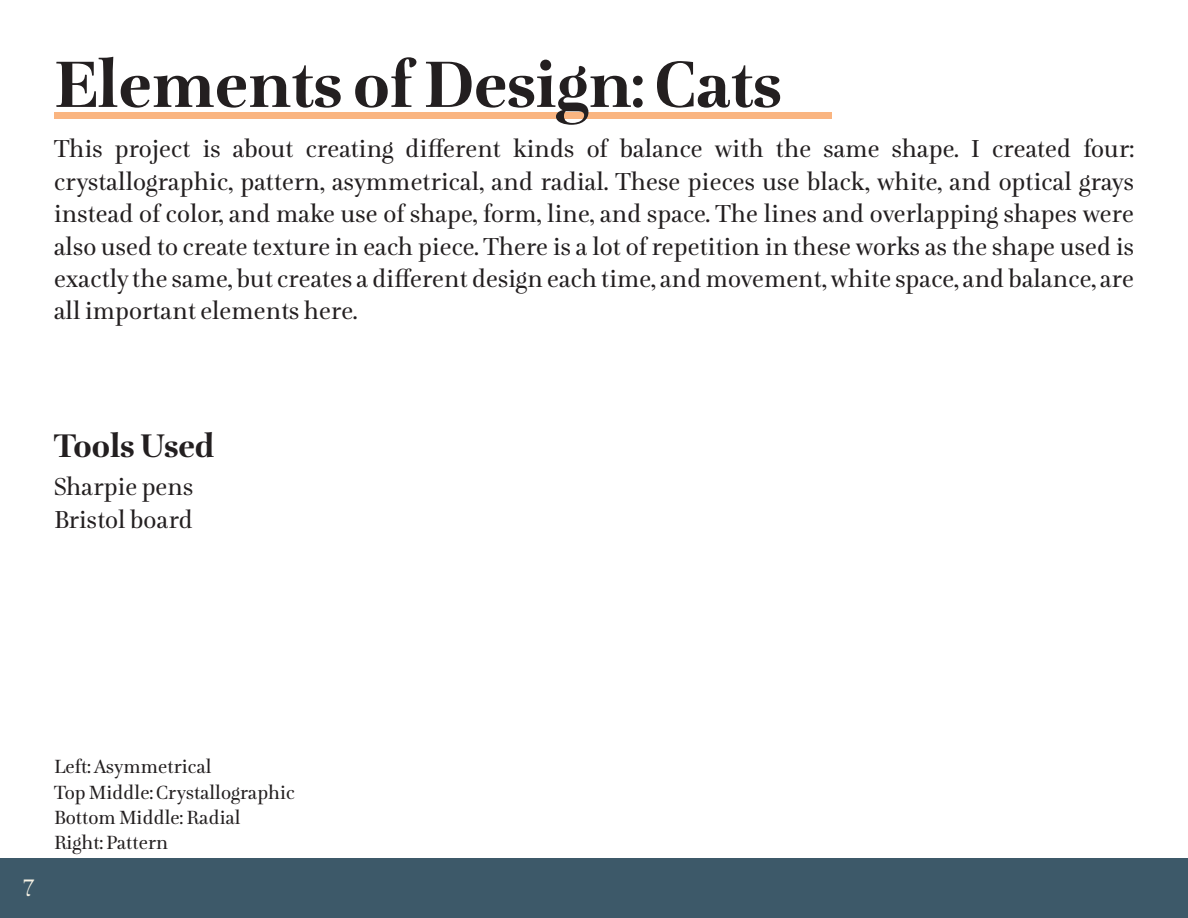
<style>
.page{position:relative;width:1188px;height:918px;background:#fff}
.page>*{position:absolute;margin:0;border:0;box-sizing:border-box;transform-origin:0 0}
.t1{font:700 72px "Lavigne Display";color:#231f20}
.t2{font:700 36px "Lavigne Display";color:#231f20}
.t3{font:27px/32.4px "Lavigne Display";color:#231f20;text-align:justify}
.t4{font:27px "Lavigne Display";color:#f8f3e5}
.t5{font:21px "Lavigne Display";color:#231f20}
</style>
<div class="page">
<div style="left:54px;top:112px;width:778px;height:7px;background:#fab581"></div>
<div style="left:0;top:859px;width:1188px;height:59px;background:#3d5969"></div>
<p class="t1" style="left:54px;top:45px;width:729px">Elements of Design: Cats</p>
<p class="t3" style="left:54px;top:133px;width:1082px">This project is about creating different kinds of balance with the same shape. I created four: crystallographic, pattern, asymmetrical, and radial. These pieces use black, white, and optical grays instead of color, and make use of shape, form, line, and space. The lines and overlapping shapes were also used to create texture in each piece. There is a lot of repetition in these works as the shape used is exactly the same, but creates a different design each time, and movement, white space, and balance, are all important elements here.</p>
<p class="t2" style="left:54px;top:427px;width:162px">Tools Used</p>
<p class="t3" style="left:54px;top:471px;width:141px">Sharpie pens</p>
<p class="t3" style="left:54px;top:504px;width:141px">Bristol board</p>
<p class="t4" style="left:24px;top:869px;width:13px">7</p>
<p class="t5" style="left:54px;top:756px;width:159px">Left: Asymmetrical</p>
<p class="t5" style="left:54px;top:781px;width:243px">Top Middle: Crystallographic</p>
<p class="t5" style="left:54px;top:806px;width:188px">Bottom Middle: Radial</p>
<p class="t5" style="left:54px;top:831px;width:116px">Right: Pattern</p>
</div>
